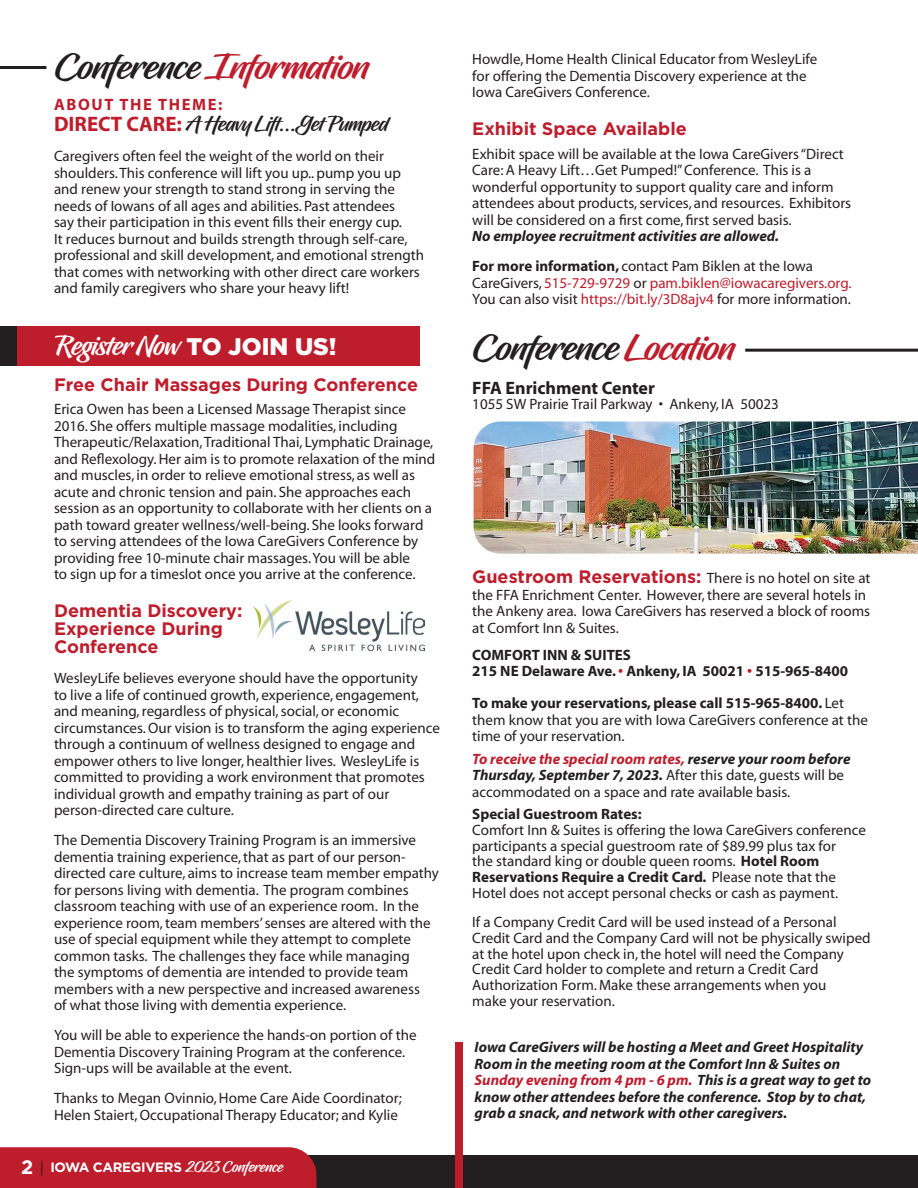
<style>
.page{position:relative;width:918px;height:1188px;background:#fff}
.page>*{position:absolute;margin:0;border:0;box-sizing:border-box;transform-origin:0 0}
.t1{font:35.1px "Hughs";color:#be1d2c;scale:1.06 1}
.t2{font:35.1px "Hughs";color:#231f20;scale:1.06 1}
.t3{font:27px "Hughs";color:#fff}
.t4{font:21px "Hughs";color:#231f20}
.t5{font:700 18px/18px "Gotham";color:#be1d2c}
.t6{font:700 18px "Myriad";color:#231f20}
.t7{font:700 16.5px "Myriad";letter-spacing:.1em;color:#be1d2c}
.t8{font:15px/16.5px "Myriad";color:#231f20}
.t9{font:italic 700 15px/16.5px "Myriad";color:#231f20}
.t10{font:15px/16.5px "Myriad";color:#be1d2c}
.t11{font:700 15px/16.2px "Myriad";color:#231f20}
.t12{font:italic 700 15px "Myriad Pro";color:#be1d2c}
.t13{font:700 13.5px "Gotham";letter-spacing:-.025em;color:#fff}
.s1{color:#231f20}
.s2{font-family:"Myriad";font-weight:700;color:#be1d2c}
.s3{font-family:"Gotham";font-weight:900;font-size:24px}
.s4{font-size:19.5px}
.s5{font-family:"Myriad";font-weight:400;font-size:15px;color:#231f20}
.s6{font-family:"Hughs";font-weight:400;font-size:15px}
.s7{font-style:normal}
.s8{font-weight:400;font-style:normal}
.s9{color:#be1d2c}
.s10{font-weight:700}
.s11{font-family:"Myriad Pro";font-weight:700;font-style:italic}
</style>
<div class="page">
<div style="left:0;top:1155px;width:918px;height:33px;background:#231f20"></div>
<div style="left:0;top:1147px;width:316px;height:41px;background:#be1d2c"></div>
<div style="left:0;top:326px;width:419px;height:40px;background:#be1d2c"></div>
<img style="left:474px;top:422px;width:444px;height:132px">
<img style="left:254px;top:601px;width:170px;height:49px">
<hr style="left:0;top:66px;width:46px;height:3px;background:#231f20">
<hr style="left:745px;top:349px;width:173px;height:3px;background:#231f20">
<div style="left:0;top:326px;width:17px;height:40px;background:#231f20"></div>
<div style="left:455px;top:1043px;width:8px;height:145px;background:#be1d2c"></div>
<h1 class="t1" style="left:54px;top:46px;width:298px"><span class="s1">Conference</span> Information</h1>
<p class="t7" style="left:54px;top:96px;width:170px">ABOUT THE THEME:</p>
<h3 class="t4" style="left:54px;top:112px;width:336px"><span class="s2">DIRECT CARE:</span> A Heavy Lift...Get Pumped</h3>
<p class="t8" style="left:54px;top:149px;width:372px">Caregivers often feel the weight of the world on their shoulders. This conference will lift you up.. pump you up and renew your strength to stand strong in serving the needs of Iowans of all ages and abilities. Past attendees<br>say their participation in this event fills their energy cup.<br>It reduces burnout and builds strength through self-care, professional and skill development, and emotional strength that comes with networking with other direct care workers and family caregivers who share your heavy lift!</p>
<h2 class="t3" style="left:54px;top:330px;width:284px">Register Now <span class="s3">TO JOIN US!</span></h2>
<p class="t5" style="left:54px;top:375px;width:366px">Free Chair Massages During Conference</p>
<p class="t8" style="left:54px;top:402px;width:383px">Erica Owen has been a Licensed Massage Therapist since 2016. She offers multiple massage modalities, including Therapeutic/Relaxation, Traditional Thai, Lymphatic Drainage, and Reflexology. Her aim is to promote relaxation of the mind and muscles, in order to relieve emotional stress, as well as acute and chronic tension and pain. She approaches each session as an opportunity to collaborate with her clients on a path toward greater wellness/well-being. She looks forward to serving attendees of the Iowa CareGivers Conference by providing free 10-minute chair massages. You will be able<br>to sign up for a timeslot once you arrive at the conference.</p>
<p class="t5" style="left:54px;top:602px;width:190px">Dementia Discovery:<br>Experience During<br>Conference</p>
<p class="t8" style="left:54px;top:671px;width:387px">WesleyLife believes everyone should have the opportunity<br>to live a life of continued growth, experience, engagement, and meaning, regardless of physical, social, or economic circumstances. Our vision is to transform the aging experience through a continuum of wellness designed to engage and empower others to live longer, healthier lives. WesleyLife is committed to providing a work environment that promotes individual growth and empathy training as part of our person-directed care culture.</p>
<p class="t8" style="left:54px;top:833px;width:387px">The Dementia Discovery Training Program is an immersive dementia training experience, that as part of our person&shy;directed care culture, aims to increase team member empathy for persons living with dementia. The program combines classroom teaching with use of an experience room. In the experience room, team members’ senses are altered with the use of special equipment while they attempt to complete common tasks. The challenges they face while managing<br>the symptoms of dementia are intended to provide team members with a new perspective and increased awareness<br>of what those living with dementia experience.</p>
<p class="t8" style="left:54px;top:1028px;width:364px">You will be able to experience the hands-on portion of the<br>Dementia Discovery Training Program at the conference.<br>Sign-ups will be available at the event.</p>
<p class="t8" style="left:54px;top:1091px;width:349px">Thanks to Megan Ovinnio, Home Care Aide Coordinator;<br>Helen Staiert, Occupational Therapy Educator; and Kylie</p>
<p class="t13" style="left:21px;top:1158px;width:264px"><span class="s4">2</span> <span class="s5">|</span> IOWA CAREGIVERS <span class="s6">2023 Conference</span></p>
<p class="t8" style="left:472px;top:52px;width:346px">Howdle, Home Health Clinical Educator from WesleyLife for offering the Dementia Discovery experience at the<br>Iowa CareGivers Conference.</p>
<p class="t5" style="left:472px;top:120px;width:216px">Exhibit Space Available</p>
<p class="t8" style="left:472px;top:146px;width:380px">Exhibit space will be available at the Iowa CareGivers “Direct Care: A Heavy Lift…Get Pumped!” Conference. This is a wonderful opportunity to support quality care and inform attendees about products, services, and resources. Exhibitors will be considered on a first come, first served basis.</p>
<p class="t9" style="left:472px;top:222px;width:342px;line-height:30px">No employee recruitment activities are allowed.<br><span class="s7">For more information,</span> <span class="s8">contact Pam Biklen at the Iowa</span></p>
<p class="t10" style="left:472px;top:275px;width:381px"><span class="s1">CareGivers,</span> 515-729-9729 <span class="s1">or</span> pam.biklen@iowacaregivers.org.<br><span class="s1">You can also visit</span> https://bit.ly/3D8ajv4 <span class="s1">for more information.</span></p>
<h1 class="t2" style="left:472px;top:327px;width:249px">Conference <span class="s9">Location</span></h1>
<p class="t6" style="left:472px;top:379px;width:184px">FFA Enrichment Center</p>
<p class="t8" style="left:472px;top:397px;width:308px">1055 SW Prairie Trail Parkway • Ankeny, IA 50023</p>
<p class="t5" style="left:472px;top:568px;width:400px">Guestroom Reservations: <span class="s5">There is no hotel on site at</span></p>
<p class="t8" style="left:472px;top:587px;width:399px">the FFA Enrichment Center. However, there are several hotels in the Ankeny area. Iowa CareGivers has reserved a block of rooms at Comfort Inn &amp; Suites.</p>
<p class="t11" style="left:472px;top:647px;width:377px">COMFORT INN &amp; SUITES<br>215 NE Delaware Ave. <span class="s9">•</span> Ankeny, IA 50021 <span class="s9">•</span> 515-965-8400</p>
<p class="t8" style="left:472px;top:696px;width:397px"><span class="s10">To make your reservations, please call 515-965-8400.</span> Let them know that you are with Iowa CareGivers conference at the time of your reservation.</p>
<p class="t12" style="left:472px;top:749px;width:380px">To receive the special room rates, <span class="s1">reserve your room before</span></p>
<p class="t8" style="left:472px;top:768px;width:373px"><span class="s11">Thursday, September 7, 2023.</span> After this date, guests will be accommodated on a space and rate available basis.</p>
<p class="t11" style="left:472px;top:807px;width:171px">Special Guestroom Rates:</p>
<p class="t8" style="left:472px;top:823px;width:395px;line-height:15.8px">Comfort Inn &amp; Suites is offering the Iowa CareGivers conference participants a special guestroom rate of $89.99 plus tax for<br>the standard king or double queen rooms. <span class="s10">Hotel Room Reservations Require a Credit Card.</span> Please note that the Hotel does not accept personal checks or cash as payment.</p>
<p class="t8" style="left:472px;top:915px;width:400px;line-height:15.8px">If a Company Credit Card will be used instead of a Personal Credit Card and the Company Card will not be physically swiped at the hotel upon check in, the hotel will need the Company Credit Card holder to complete and return a Credit Card Authorization Form. Make these arrangements when you<br>make your reservation.</p>
<p class="t9" style="left:475px;top:1040px;width:398px">Iowa CareGivers will be hosting a Meet and Greet Hospitality Room in the meeting room at the Comfort Inn &amp; Suites on <span class="s9">Sunday evening from 4 pm - 6 pm.</span> This is a great way to get to know other attendees before the conference. Stop by to chat, grab a snack, and network with other caregivers.</p>
</div>
